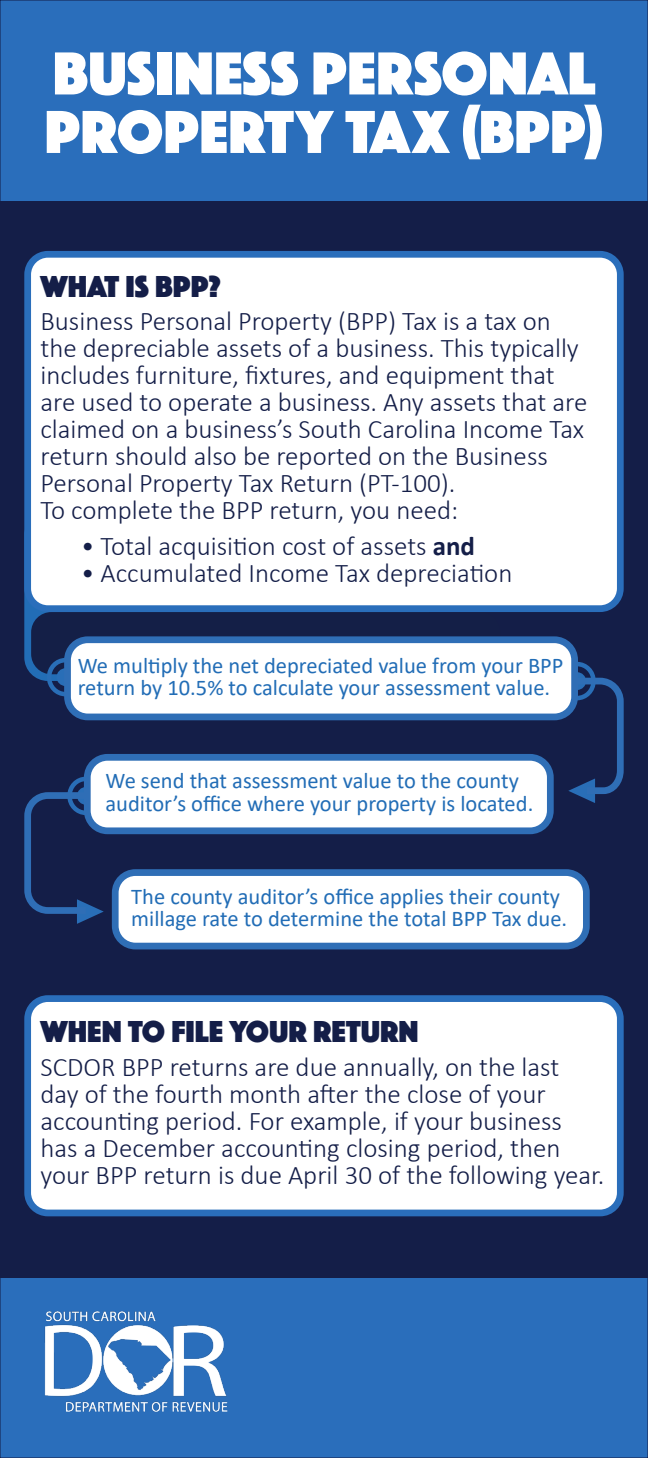
<style>
.page{position:relative;width:648px;height:1458px;background:#141e48}
.page>*{position:absolute;margin:0;border:0;box-sizing:border-box;transform-origin:0 0}
.t1{font:63px "Phosphate Pro Solid";color:#fff}
.t2{font:31.5px "Phosphate Pro Solid";color:#141e48}
.t3{font:300 27px/27px "Calibri";color:#141e48}
.t4{font:22.5px/22.5px "Calibri";color:#226db6}
.s1{font-weight:700}
</style>
<div class="page">
<div style="left:28px;top:999px;width:592px;height:214px;background:#fff;border-radius:20px"></div>
<div style="left:24px;top:995px;width:600px;height:221px;border:7px solid #2a6ebb;border-radius:20px"></div>
<div style="left:28px;top:254px;width:592px;height:355px;background:#fff;border-radius:20px"></div>
<div style="left:24px;top:251px;width:600px;height:361px;border:7px solid #2a6ebb;border-radius:20px"></div>
<div style="left:0;top:0;width:648px;height:201px;background:#2a6ebb"></div>
<div style="left:0;top:1279px;width:648px;height:179px;background:#2a6ebb"></div>
<img style="left:44px;top:1311px;width:184px;height:101px">
<div style="left:57px;top:668px;width:17px;height:18px;background:#296eb7;border-radius:50%"></div>
<div style="left:47px;top:658px;width:37px;height:38px;border:4px solid #296eb7;border-radius:50%"></div>
<div style="left:559px;top:662px;width:37px;height:38px;border:4px solid #296eb7;border-radius:50%"></div>
<svg style="left:555px;top:674px;width:69px;height:129px"></svg>
<div style="left:67px;top:777px;width:37px;height:38px;border:4px solid #296eb7;border-radius:50%"></div>
<svg style="left:24px;top:789px;width:80px;height:135px"></svg>
<div style="left:68px;top:640px;width:507px;height:77px;background:#fff;border-radius:20px"></div>
<div style="left:64px;top:636px;width:514px;height:84px;border:7px solid #2f6eb6;border-radius:20px"></div>
<div style="left:115px;top:873px;width:471px;height:73px;background:#fff;border-radius:20px"></div>
<div style="left:112px;top:869px;width:478px;height:80px;border:7px solid #2f6eb6;border-radius:20px"></div>
<div style="left:87px;top:757px;width:463px;height:74px;background:#fff;border-radius:20px"></div>
<div style="left:84px;top:754px;width:470px;height:80px;border:7px solid #2f6eb6;border-radius:20px"></div>
<p class="t1" style="left:53px;top:29px;width:544px">BUSINESS PERSONAL</p>
<p class="t1" style="left:45px;top:87px;width:560px">PROPERTY TAX (BPP)</p>
<p class="t2" style="left:40px;top:264px;width:182px">WHAT IS BPP?</p>
<p class="t3" style="left:40px;top:308px;width:548px">Business Personal Property (BPP) Tax is a tax on the depreciable assets of a business. This typically includes furniture, fixtures, and equipment that are used to operate a business. Any assets that are claimed on a business’s South Carolina Income Tax return should also be reported on the Business Personal Property Tax Return (PT-100).</p>
<p class="t3" style="left:40px;top:497px;width:419px">To complete the BPP return, you need:</p>
<p class="t3" style="left:81px;top:533px;width:396px">• Total acquisition cost of assets <span class="s1">and</span></p>
<p class="t3" style="left:81px;top:560px;width:433px">• Accumulated Income Tax depreciation</p>
<p class="t4" style="left:78px;top:653px;width:487px">We multiply the net depreciated value from your BPP return by 10.5% to calculate your assessment value.</p>
<p class="t4" style="left:106px;top:769px;width:429px">We send that assessment value to the county auditor’s office where your property is located.</p>
<p class="t4" style="left:131px;top:884px;width:437px">The county auditor’s office applies their county millage rate to determine the total BPP Tax due.</p>
<p class="t2" style="left:40px;top:1009px;width:380px">WHEN TO FILE YOUR RETURN</p>
<p class="t3" style="left:40px;top:1053px;width:523px">SCDOR BPP returns are due annually, on the last day of the fourth month after the close of your accounting period. For example, if your business</p>
<p class="t3" style="left:40px;top:1134px;width:565px">has a December accounting closing period, then your BPP return is due April 30 of the following year.</p>
</div>
